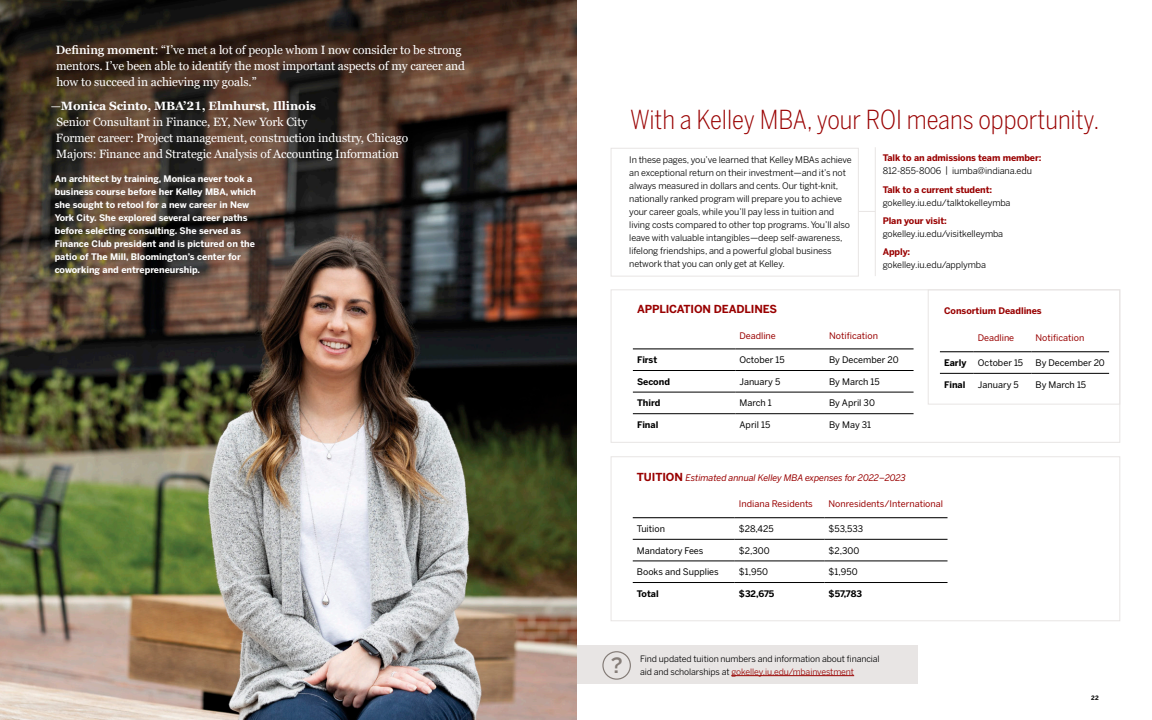
<style>
.page{position:relative;width:1152px;height:720px;background:#fff}
.page>*{position:absolute;margin:0;border:0;box-sizing:border-box;transform-origin:0 0}
.t1{font:300 26px "Benton Sans Cond";color:#900}
.t2{font:500 20.9px "Benton Sans";color:#857d78}
.Large_Quote{font:12px/16px "Georgia Pro";letter-spacing:-.01em;color:#fff}
.H2{font:700 11px "Benton Sans";letter-spacing:-.01em;color:#900}
.subhead{font:9px/13px "Benton Sans";letter-spacing:-.01em;color:#000}
.t3{font:700 9px/13px "Benton Sans";color:#fff}
.t4{font:9px "Benton Sans";color:#000}
.t5{font:9px "Benton Sans";color:#900}
.H2-2{font:italic 9px "Benton Sans";letter-spacing:-.01em;color:#900}
.t6{font:700 9px "Benton Sans";color:#000}
.t7{font:700 9px "Benton Sans";color:#900}
.Bullets{font:8.8px/13px "Benton Sans";letter-spacing:-.01em;color:#000}
.t8{font:700 6px "Benton Sans";color:#000}
.s1{font-weight:600}
.s2{font-weight:700}
.s3{font-weight:700;color:#900}
.s4{font-weight:700;font-style:normal;font-size:11px}
.s5{color:#900}
</style>
<div class="page">
<div style="left:576px;top:646px;width:342px;height:38px;background:#e8e5e4"></div>
<img style="left:0;top:0;width:576px;height:720px">
<div style="left:611px;top:148px;width:248px;height:129px;border:1px solid #e8e5e4"></div>
<svg style="left:859px;top:211px;width:16px;height:1px"></svg>
<hr style="left:875px;top:147px;width:1px;height:129px;background:#e8e5e4">
<div style="left:611px;top:289px;width:509px;height:154px;border:1px solid #e8e5e4"></div>
<div style="left:611px;top:456px;width:509px;height:165px;border:1px solid #e8e5e4"></div>
<div style="left:602px;top:651px;width:29px;height:29px;border:1px solid #857d78;border-radius:50%"></div>
<div style="left:928px;top:289px;width:192px;height:116px;border:1px solid #e8e5e4"></div>
<hr style="left:633px;top:348px;width:102px;height:1px;background:#000">
<hr style="left:735px;top:348px;width:90px;height:1px;background:#000">
<hr style="left:825px;top:348px;width:89px;height:1px;background:#000">
<hr style="left:633px;top:413px;width:102px;height:1px;background:#000">
<hr style="left:735px;top:413px;width:90px;height:1px;background:#000">
<hr style="left:825px;top:413px;width:89px;height:1px;background:#000">
<hr style="left:633px;top:370px;width:102px;height:1px;background:#000">
<hr style="left:735px;top:370px;width:90px;height:1px;background:#000">
<hr style="left:825px;top:370px;width:89px;height:1px;background:#000">
<hr style="left:633px;top:392px;width:102px;height:1px;background:#000">
<hr style="left:735px;top:392px;width:90px;height:1px;background:#000">
<hr style="left:825px;top:392px;width:89px;height:1px;background:#000">
<hr style="left:731px;top:675px;width:123px;height:1px;background:#900">
<hr style="left:940px;top:351px;width:34px;height:1px;background:#000">
<hr style="left:974px;top:351px;width:57px;height:1px;background:#000">
<hr style="left:1031px;top:351px;width:78px;height:1px;background:#000">
<hr style="left:940px;top:373px;width:34px;height:1px;background:#000">
<hr style="left:974px;top:373px;width:57px;height:1px;background:#000">
<hr style="left:1031px;top:373px;width:78px;height:1px;background:#000">
<hr style="left:633px;top:517px;width:102px;height:1px;background:#000">
<hr style="left:735px;top:517px;width:89px;height:1px;background:#000">
<hr style="left:824px;top:517px;width:124px;height:1px;background:#000">
<hr style="left:633px;top:582px;width:102px;height:1px;background:#000">
<hr style="left:735px;top:582px;width:89px;height:1px;background:#000">
<hr style="left:824px;top:582px;width:124px;height:1px;background:#000">
<hr style="left:633px;top:539px;width:102px;height:1px;background:#000">
<hr style="left:735px;top:539px;width:89px;height:1px;background:#000">
<hr style="left:824px;top:539px;width:124px;height:1px;background:#000">
<hr style="left:633px;top:561px;width:102px;height:1px;background:#000">
<hr style="left:735px;top:561px;width:89px;height:1px;background:#000">
<hr style="left:824px;top:561px;width:124px;height:1px;background:#000">
<p class="Large_Quote" style="left:56px;top:42px;width:411px"><span class="s1">Defining moment</span>: “I’ve met a lot of people whom I now consider to be strong mentors. I’ve been able to identify the most important aspects of my career and how to succeed in achieving my goals.”</p>
<p class="Large_Quote" style="left:56px;top:98px;width:354px;text-indent:-5px">—<span class="s2">Monica Scinto, MBA’21, Elmhurst, Illinois<br></span>Senior Consultant in Finance, EY, New York City<br>Former career: Project management, construction industry, Chicago Majors: Finance and Strategic Analysis of Accounting Information</p>
<p class="t3" style="left:55px;top:172px;width:203px">An architect by training, Monica never took a business course before her Kelley MBA, which she sought to retool for a new career in New York City. She explored several career paths before selecting consulting. She served as Finance Club president and is pictured on the patio of The Mill, Bloomington’s center for coworking and entrepreneurship.</p>
<h1 class="t1" style="left:630px;top:105px;width:471px">With a Kelley MBA, your ROI means opportunity.</h1>
<p class="subhead" style="left:883px;top:151px;width:160px"><span class="s3">Talk to an admissions team member:<br></span>812-855-8006 | iumba@indiana.edu</p>
<p class="subhead" style="left:883px;top:183px;width:129px"><span class="s3">Talk to a current student: </span>gokelley.iu.edu/talktokelleymba</p>
<p class="subhead" style="left:883px;top:214px;width:122px"><span class="s3">Plan your visit: </span>gokelley.iu.edu/visitkelleymba</p>
<p class="subhead" style="left:883px;top:246px;width:105px"><span class="s3">Apply: </span>gokelley.iu.edu/applymba</p>
<p class="subhead" style="left:629px;top:153px;width:224px">In these pages, you’ve learned that Kelley MBAs achieve an exceptional return on their investment—and it’s not always measured in dollars and cents. Our tight-knit, nationally ranked program will prepare you to achieve your career goals, while you’ll pay less in tuition and living costs compared to other top programs. You’ll also leave with valuable intangibles—deep self-awareness, lifelong friendships, and a powerful global business network that you can only get at Kelley.</p>
<h3 class="H2" style="left:637px;top:302px;width:142px">APPLICATION DEADLINES</h3>
<p class="t5" style="left:739px;top:331px;width:38px">Deadline</p>
<p class="t5" style="left:829px;top:331px;width:50px">Notification</p>
<p class="t6" style="left:637px;top:354px;width:22px">First</p>
<p class="t4" style="left:739px;top:354px;width:47px">October 15</p>
<p class="t4" style="left:829px;top:354px;width:71px">By December 20</p>
<p class="t6" style="left:637px;top:376px;width:34px">Second</p>
<p class="t4" style="left:739px;top:376px;width:42px">January 5</p>
<p class="t4" style="left:829px;top:376px;width:52px">By March 15</p>
<p class="t6" style="left:637px;top:397px;width:25px">Third</p>
<p class="t4" style="left:739px;top:398px;width:34px">March 1</p>
<p class="t4" style="left:829px;top:398px;width:47px">By April 30</p>
<p class="t6" style="left:637px;top:419px;width:23px">Final</p>
<p class="t4" style="left:739px;top:419px;width:32px">April 15</p>
<p class="t4" style="left:829px;top:419px;width:44px">By May 31</p>
<p class="t7" style="left:944px;top:305px;width:99px">Consortium Deadlines</p>
<p class="t5" style="left:978px;top:332px;width:38px">Deadline</p>
<p class="t5" style="left:1036px;top:332px;width:50px">Notification</p>
<p class="t6" style="left:944px;top:357px;width:24px">Early</p>
<p class="t4" style="left:978px;top:357px;width:47px">October 15</p>
<p class="t4" style="left:1036px;top:357px;width:71px">By December 20</p>
<p class="t6" style="left:944px;top:379px;width:23px">Final</p>
<p class="t4" style="left:978px;top:379px;width:42px">January 5</p>
<p class="t4" style="left:1036px;top:379px;width:52px">By March 15</p>
<h3 class="H2-2" style="left:637px;top:472px;width:270px"><span class="s4">TUITION</span> Estimated annual Kelley MBA expenses for 2022–2023</h3>
<p class="t5" style="left:739px;top:498px;width:76px">Indiana Residents</p>
<p class="t5" style="left:829px;top:498px;width:116px">Nonresidents/International</p>
<p class="t4" style="left:637px;top:523px;width:30px">Tuition</p>
<p class="t4" style="left:739px;top:523px;width:36px">$28,425</p>
<p class="t4" style="left:829px;top:523px;width:36px">$53,533</p>
<p class="t4" style="left:637px;top:545px;width:68px">Mandatory Fees</p>
<p class="t4" style="left:739px;top:545px;width:32px">$2,300</p>
<p class="t4" style="left:829px;top:545px;width:32px">$2,300</p>
<p class="t4" style="left:637px;top:566px;width:83px">Books and Supplies</p>
<p class="t4" style="left:739px;top:566px;width:31px">$1,950</p>
<p class="t4" style="left:829px;top:566px;width:31px">$1,950</p>
<p class="t6" style="left:637px;top:588px;width:23px">Total</p>
<p class="t6" style="left:739px;top:588px;width:37px">$32,675</p>
<p class="t6" style="left:829px;top:588px;width:35px">$57,783</p>
<h2 class="t2" style="left:611px;top:652px;width:13px">?</h2>
<p class="Bullets" style="left:640px;top:652px;width:241px">Find updated tuition numbers and information about financial aid and scholarships at <span class="s5">gokelley.iu.edu/mbainvestment</span></p>
<p class="t8" style="left:1091px;top:694px;width:9px">22</p>
</div>
